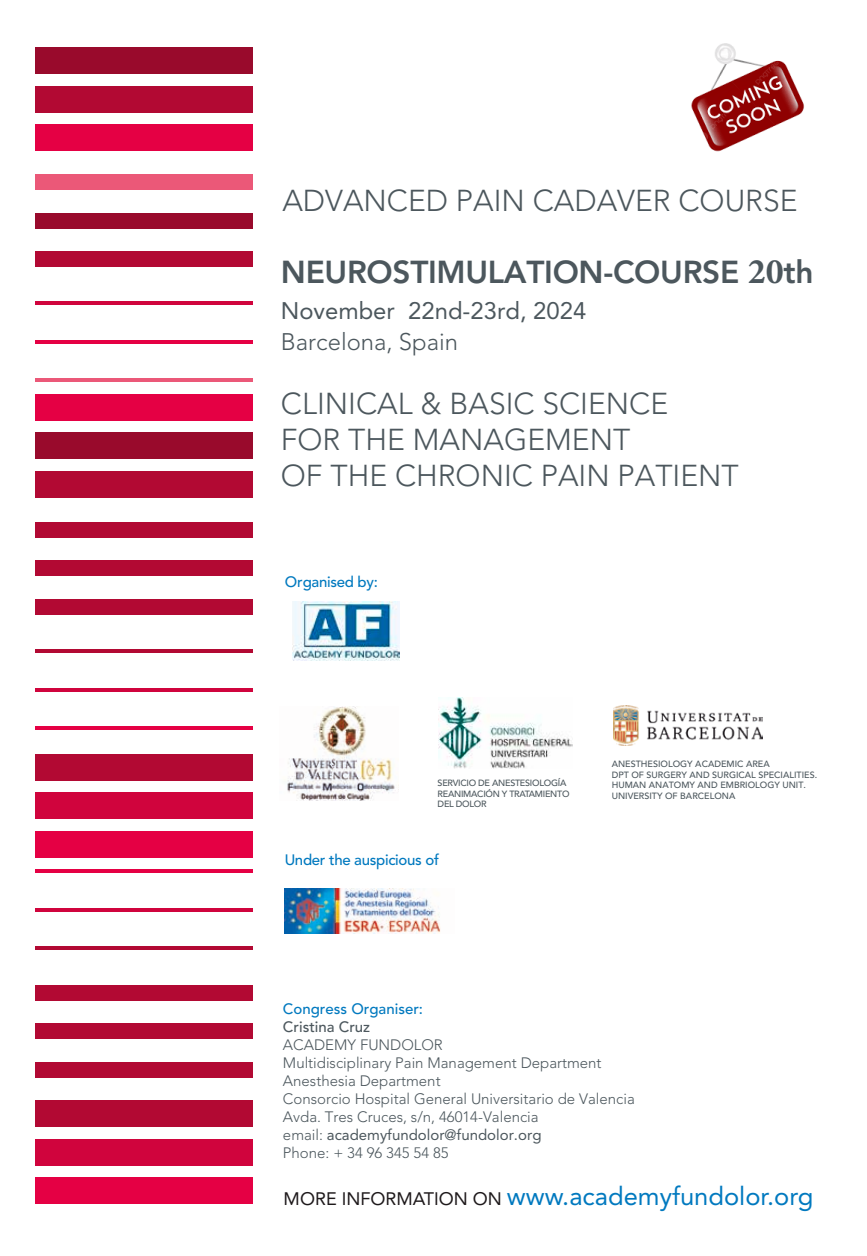
<style>
.page{position:relative;width:867px;height:1256px;background:#fff}
.page>*{position:absolute;margin:0;border:0;box-sizing:border-box;transform-origin:0 0}
.t1{font:800 31.5px "Avenir";letter-spacing:-.01em;color:#4c575d}
.t2{font:300 30px/36px "Avenir";color:#4c575d}
.t3{font:25.5px "Avenir";color:#0079bf}
.t4{font:23.85px "Avenir LT Std";color:#4c575d}
.t5{font:300 23.85px "Avenir";color:#4c575d}
.t6{font:300 15px/18px "Avenir";color:#4c575d}
.t7{font:15px "Avenir LT Std";color:#4c575d}
.t8{font:500 15px "Avenir";letter-spacing:-.02em;color:#0079bf}
.t9{font:500 15px "Avenir";color:#0079bf}
.t10{font:500 15px "Avenir";color:#4c575d}
.t11{font:500 9px/10.8px "Avenir";color:#4c575d}
.t12{font:500 9px/10.5px "Avenir";letter-spacing:-.03em;color:#4c575d}
.s1{font-family:"Minion Pro";font-weight:700;font-size:36px}
.s2{font-family:"Avenir";font-weight:300}
.s3{font-size:18px;color:#1e191b}
</style>
<div class="page">
<div style="left:35px;top:174px;width:217px;height:16px;background:#eb5878"></div>
<div style="left:35px;top:47px;width:217px;height:27px;background:#990a2c"></div>
<div style="left:35px;top:86px;width:217px;height:27px;background:#b20933"></div>
<div style="left:35px;top:124px;width:217px;height:27px;background:#e50044"></div>
<div style="left:35px;top:213px;width:217px;height:15px;background:#990a2c"></div>
<div style="left:35px;top:251px;width:217px;height:16px;background:#b20933"></div>
<hr style="left:35px;top:301px;width:217px;height:4px;background:#d0043d">
<hr style="left:35px;top:340px;width:217px;height:4px;background:#e50044">
<hr style="left:35px;top:378px;width:217px;height:4px;background:#eb5878">
<div style="left:35px;top:394px;width:217px;height:27px;background:#e50044"></div>
<div style="left:35px;top:432px;width:217px;height:27px;background:#990a2c"></div>
<div style="left:35px;top:471px;width:217px;height:27px;background:#b20933"></div>
<div style="left:35px;top:522px;width:217px;height:15px;background:#b20933"></div>
<div style="left:35px;top:560px;width:217px;height:16px;background:#b20933"></div>
<div style="left:35px;top:599px;width:217px;height:15px;background:#b20933"></div>
<hr style="left:35px;top:649px;width:217px;height:4px;background:#b20933">
<svg style="left:35px;top:688px;width:217px;height:3px"></svg>
<hr style="left:35px;top:726px;width:217px;height:4px;background:#e50044">
<div style="left:35px;top:1061px;width:217px;height:16px;background:#b20933"></div>
<div style="left:35px;top:1177px;width:217px;height:27px;background:#e50044"></div>
<div style="left:35px;top:1138px;width:217px;height:27px;background:#d0043d"></div>
<div style="left:35px;top:1100px;width:217px;height:27px;background:#b20933"></div>
<div style="left:35px;top:1023px;width:217px;height:15px;background:#b20933"></div>
<div style="left:35px;top:984px;width:217px;height:16px;background:#b20933"></div>
<hr style="left:35px;top:946px;width:217px;height:4px;background:#b20933">
<hr style="left:35px;top:908px;width:217px;height:3px;background:#d0043d">
<hr style="left:35px;top:869px;width:217px;height:4px;background:#e50044">
<div style="left:35px;top:831px;width:217px;height:26px;background:#e50044"></div>
<div style="left:35px;top:792px;width:217px;height:27px;background:#d0043d"></div>
<div style="left:35px;top:754px;width:217px;height:27px;background:#b20933"></div>
<img style="left:284px;top:888px;width:157px;height:45px">
<img style="left:438px;top:697px;width:134px;height:72px">
<img style="left:613px;top:705px;width:148px;height:40px">
<img style="left:287px;top:706px;width:108px;height:94px">
<img style="left:293px;top:601px;width:106px;height:60px">
<img style="left:691px;top:43px;width:113px;height:109px">
<h2 class="t2" style="left:282px;top:182px;width:516px">ADVANCED PAIN CADAVER COURSE</h2>
<h1 class="t1" style="left:281px;top:253px;width:534px">NEUROSTIMULATION-COURSE <span class="s1">20</span>th</h1>
<h3 class="t4" style="left:281px;top:297px;width:307px">November 22nd-23rd, 2024</h3>
<h3 class="t5" style="left:281px;top:327px;width:179px">Barcelona, Spain</h3>
<h2 class="t2" style="left:281px;top:385px;width:459px">CLINICAL &amp; BASIC SCIENCE<br>FOR THE MANAGEMENT<br>OF THE CHRONIC PAIN PATIENT</h2>
<p class="t8" style="left:284px;top:573px;width:95px">Organised by:</p>
<p class="t12" style="left:437px;top:778px;width:133px">SERVICIO DE ANESTESIOLOGÍA<br>REANIMACIÓN Y TRATAMIENTO<br>DEL DOLOR</p>
<p class="t8" style="left:284px;top:851px;width:156px">Under the auspicious of</p>
<p class="t11" style="left:611px;top:758px;width:207px">ANESTHESIOLOGY ACADEMIC AREA<br>DPT OF SURGERY AND SURGICAL SPECIALITIES.<br>HUMAN ANATOMY AND EMBRIOLOGY UNIT.<br>UNIVERSITY OF BARCELONA</p>
<p class="t9" style="left:283px;top:1000px;width:141px">Congress Organiser:</p>
<p class="t10" style="left:283px;top:1018px;width:89px">Cristina Cruz</p>
<p class="t6" style="left:283px;top:1035px;width:353px">ACADEMY FUNDOLOR<br>Multidisciplinary Pain Management Department Anesthesia Department<br>Consorcio Hospital General Universitario de Valencia Avda. Tres Cruces, s/n, 46014-Valencia</p>
<p class="t7" style="left:283px;top:1126px;width:260px"><span class="s2">email:</span> academyfundolor@fundolor.org</p>
<p class="t6" style="left:283px;top:1144px;width:167px">Phone: + 34 96 345 54 85</p>
<h3 class="t3" style="left:283px;top:1181px;width:531px"><span class="s3">MORE INFORMATION ON</span> www.academyfundolor.org</h3>
</div>
